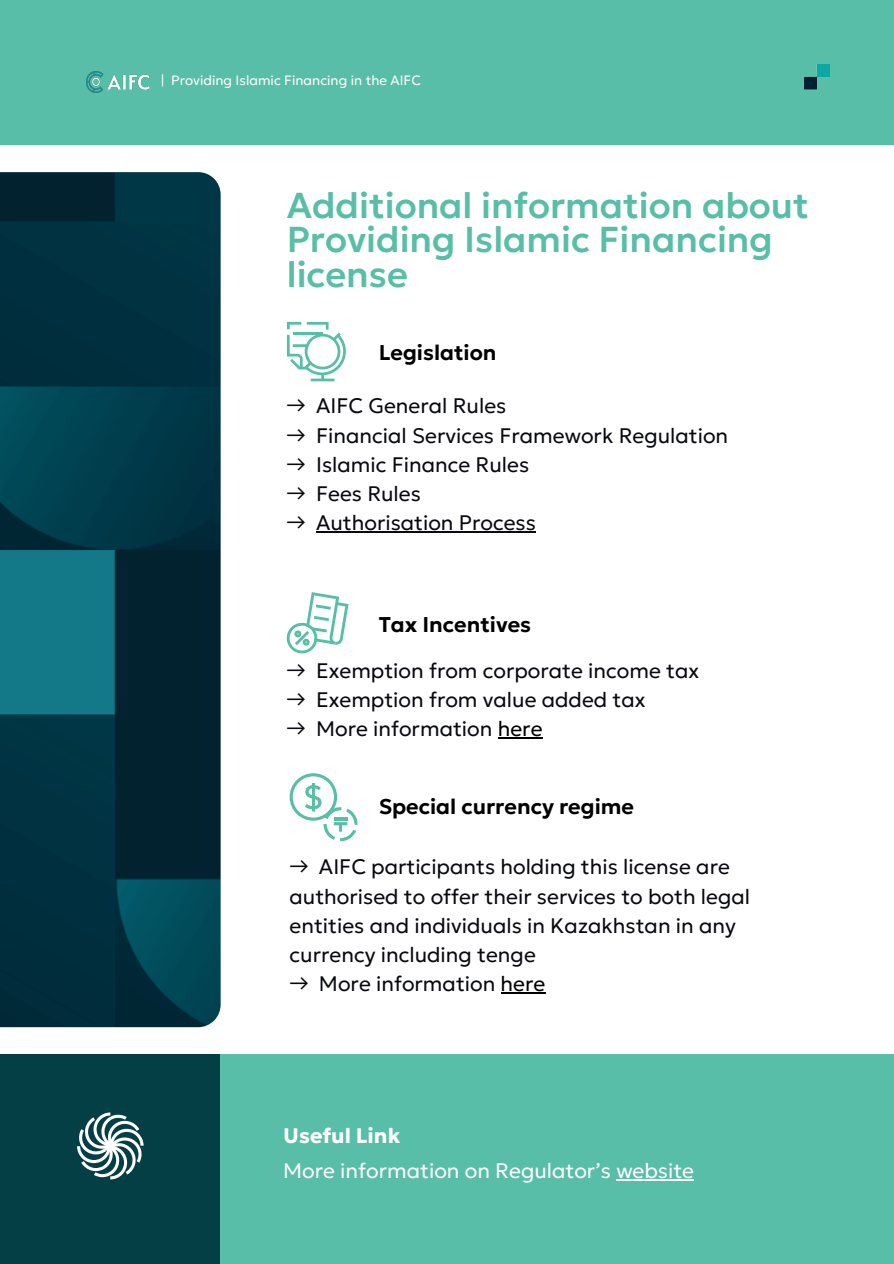
<style>
.page{position:relative;width:894px;height:1264px;background:#fff}
.page>*{position:absolute;margin:0;border:0;box-sizing:border-box;transform-origin:0 0}
.t1{font:500 36px/34.8px "Geologica";color:#59bea7}
.t2{font:600 21.3px "Geologica";color:#000}
.t3{font:300 21px/29.2px "Geologica";color:#090a10}
.t4{font:300 21px "Geologica";color:#fff}
.t5{font:700 21px "Geologica";color:#fff}
.t6{font:300 13.5px "Geologica";color:#fff}
.s1{color:#000}
</style>
<div class="page">
<svg style="left:289px;top:773px;width:68px;height:67px"></svg>
<hr style="left:316px;top:531px;width:220px;height:1px;background:#090a10">
<hr style="left:497px;top:737px;width:45px;height:1px;background:#000">
<svg style="left:287px;top:322px;width:59px;height:59px"></svg>
<svg style="left:287px;top:592px;width:61px;height:61px"></svg>
<hr style="left:500px;top:992px;width:45px;height:1px;background:#000">
<div style="left:0;top:1054px;width:220px;height:209px;background:#053f46"></div>
<div style="left:220px;top:1054px;width:673px;height:209px;background:#59bea7"></div>
<svg style="left:77px;top:1112px;width:66px;height:67px"></svg>
<hr style="left:616px;top:1179px;width:78px;height:1px;background:#fff">
<img style="left:0;top:172px;width:220px;height:855px">
<div style="left:0;top:0;width:893px;height:145px;background:#59bea7"></div>
<img style="left:804px;top:64px;width:24px;height:25px">
<img style="left:86px;top:72px;width:63px;height:20px">
<p class="t6" style="left:161px;top:69px;width:261px">| Providing Islamic Financing in the AIFC</p>
<h1 class="t1" style="left:287px;top:185px;width:523px">Additiona l information a bout<br>Providing Isla mic Fina ncing license</h1>
<p class="t2" style="left:378px;top:334px;width:119px">Leg islation</p>
<p class="t3" style="left:286px;top:389px;width:221px">→ AIFC General Rules</p>
<p class="t3" style="left:286px;top:419px;width:443px">→ Financial Services Framework Regulation</p>
<p class="t3" style="left:286px;top:448px;width:244px">→ Islamic Finance Rules</p>
<p class="t3" style="left:286px;top:477px;width:136px">→ Fees Rules</p>
<p class="t3" style="left:286px;top:506px;width:251px">→ Authorisation Process</p>
<p class="t2" style="left:378px;top:605px;width:154px">Tax Incentives</p>
<p class="t3" style="left:286px;top:654px;width:414px">→ Exemption from corporate income tax</p>
<p class="t3" style="left:286px;top:683px;width:360px">→ Exemption from value added tax</p>
<p class="t3" style="left:286px;top:712px;width:257px">→ More information <span class="s1">here</span></p>
<p class="t2" style="left:378px;top:787px;width:257px">Specia l currency reg ime</p>
<p class="t3" style="left:289px;top:850px;width:462px">→ AIFC participants holding this license are authorised to offer their services to both legal entities and individuals in Kazakhstan in any currency including tenge</p>
<p class="t3" style="left:289px;top:967px;width:257px">→ More information <span class="s1">here</span></p>
<p class="t5" style="left:283px;top:1116px;width:119px">Useful Link</p>
<p class="t4" style="left:283px;top:1152px;width:412px">More information on Regulator’s website</p>
</div>
